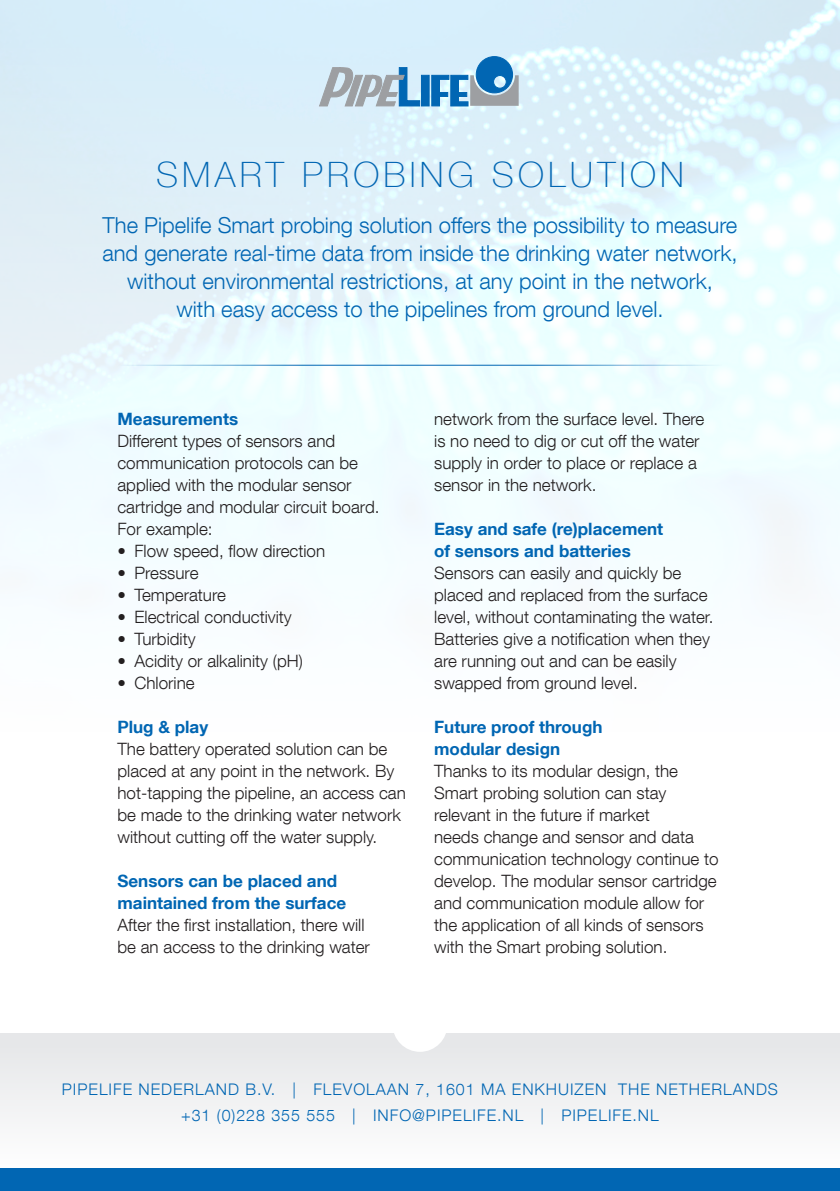
<style>
.page{position:relative;width:840px;height:1191px;background:#fff}
.page>*{position:absolute;margin:0;border:0;box-sizing:border-box;transform-origin:0 0}
.t1{font:100 35px "Helvetica Neue LT Com";letter-spacing:.12em;color:#0166b3}
.t2{font:300 22px/28px "Helvetica Neue LT Com";color:#0166b3;text-align:center}
.t3{font:300 17px/22px "Helvetica Neue LT Com";color:#231f20}
.t4{font:700 17px/22px "Helvetica Neue LT Com";color:#0166b3}
.t5{font:300 16px "Helvetica Neue LT Com";letter-spacing:.06em;color:#0166b3}
</style>
<div class="page">
<img style="left:0;top:0;width:839px;height:572px">
<div style="left:0;top:1033px;width:839px;height:135px;background:#f1f2f3"></div>
<svg style="left:392px;top:1033px;width:55px;height:18px"></svg>
<div style="left:0;top:1168px;width:839px;height:23px;background:#0166b3"></div>
<div style="left:421px;top:75px;width:8px;height:31px;background:#0166b3"></div>
<svg style="left:430px;top:56px;width:88px;height:51px;background:#7aaccf"></svg>
<svg style="left:318px;top:67px;width:102px;height:40px;background:#aac0ce"></svg>
<hr style="left:117px;top:365px;width:303px;height:1px;background:#0166b3">
<hr style="left:420px;top:365px;width:302px;height:1px;background:#0166b3">
<p class="t1" style="left:156px;top:153px;width:529px">SMART PROBING SOLUTION</p>
<p class="t2" style="left:102px;top:211px;width:636px">The Pipelife Smart probing solution offers the possibility to measure and generate real-time data from inside the drinking water network, without environmental restrictions, at any point in the network,<br>with easy access to the pipelines from ground level.</p>
<p class="t4" style="left:117px;top:408px;width:122px">Measurements</p>
<p class="t3" style="left:117px;top:430px;width:263px">Different types of sensors and communication protocols can be applied with the modular sensor cartridge and modular circuit board.<br>For example:</p>
<p class="t3" style="left:117px;top:540px;width:209px">• Flow speed, flow direction</p>
<p class="t3" style="left:117px;top:562px;width:82px">• Pressure</p>
<p class="t3" style="left:117px;top:584px;width:110px">• Temperature</p>
<p class="t3" style="left:117px;top:606px;width:176px">• Electrical conductivity</p>
<p class="t3" style="left:117px;top:628px;width:80px">• Turbidity</p>
<p class="t3" style="left:117px;top:650px;width:187px">• Acidity or alkalinity (pH)</p>
<p class="t3" style="left:117px;top:672px;width:79px">• Chlorine</p>
<p class="t4" style="left:117px;top:716px;width:92px">Plug &amp; play</p>
<p class="t3" style="left:117px;top:738px;width:290px">The battery operated solution can be placed at any point in the network. By hot-tapping the pipeline, an access can be made to the drinking water network without cutting off the water supply.</p>
<p class="t4" style="left:117px;top:870px;width:221px">Sensors can be placed and</p>
<p class="t4" style="left:117px;top:892px;width:230px">maintained from the surface</p>
<p class="t3" style="left:117px;top:914px;width:254px">After the first installation, there will be an access to the drinking water</p>
<p class="t3" style="left:434px;top:408px;width:271px">network from the surface level. There is no need to dig or cut off the water supply in order to place or replace a sensor in the network.</p>
<p class="t4" style="left:434px;top:518px;width:230px">Easy and safe (re)placement</p>
<p class="t4" style="left:434px;top:540px;width:198px">of sensors and batteries</p>
<p class="t3" style="left:434px;top:562px;width:281px">Sensors can easily and quickly be placed and replaced from the surface level, without contaminating the water.<br>Batteries give a notification when they are running out and can be easily swapped from ground level.</p>
<p class="t4" style="left:434px;top:716px;width:170px">Future proof through modular design</p>
<p class="t3" style="left:434px;top:760px;width:286px">Thanks to its modular design, the Smart probing solution can stay relevant in the future if market<br>needs change and sensor and data communication technology continue to develop. The modular sensor cartridge and communication module allow for the application of all kinds of sensors with the Smart probing solution.</p>
<p class="t5" style="left:62px;top:1080px;width:717px">PIPELIFE NEDERLAND B.V. | FLEVOLAAN 7, 1601 MA ENKHUIZEN THE NETHERLANDS</p>
<p class="t5" style="left:181px;top:1106px;width:479px">+31 (0)228 355 555 | INFO@PIPELIFE.NL | PIPELIFE.NL</p>
</div>
